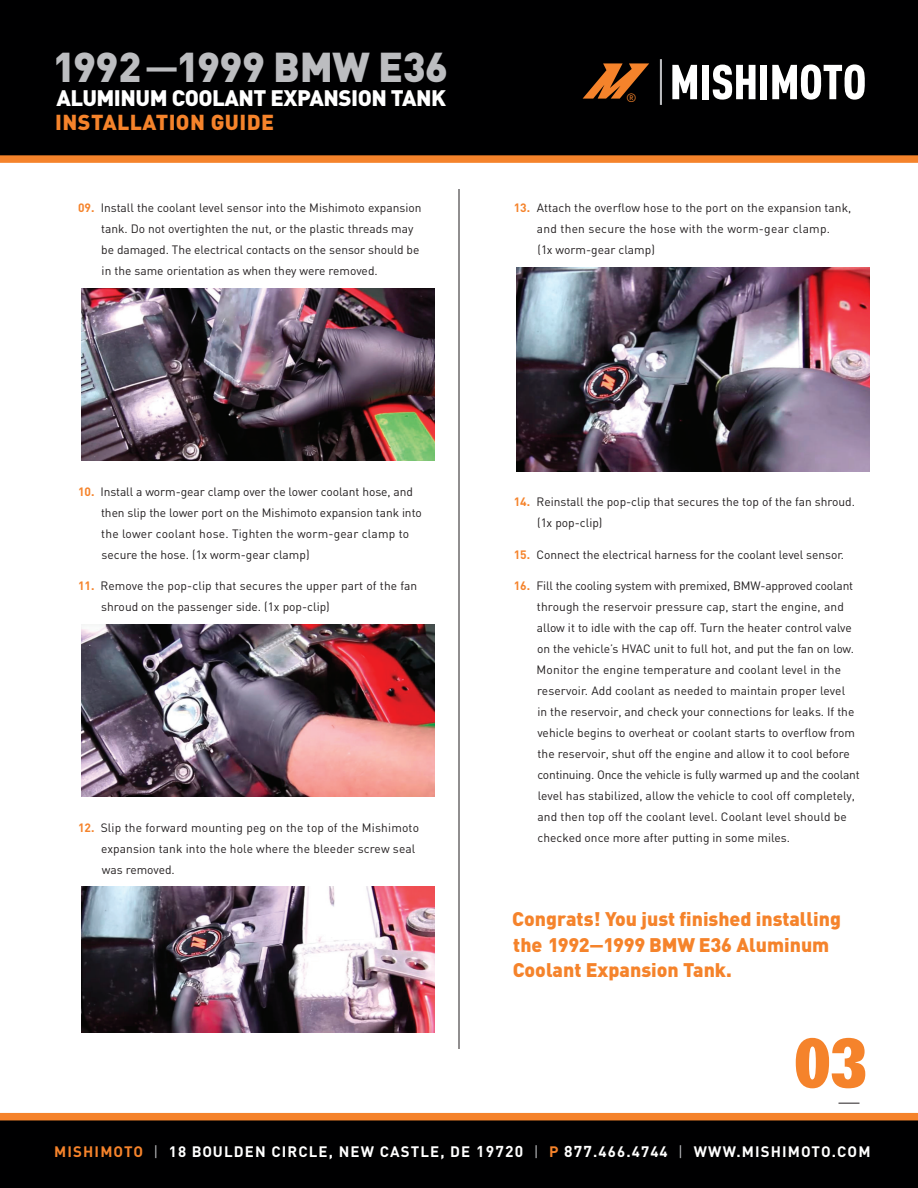
<style>
.page{position:relative;width:918px;height:1188px;background:#fff}
.page>*{position:absolute;margin:0;border:0;box-sizing:border-box;transform-origin:0 0}
.t1{font:72px "URW Egyptienne T Bold Extr Narr";color:#f5832b}
.t2{font:900 41.25px "DIN";letter-spacing:-.01em;color:#bcbdc0}
.t3{font:900 22.2px "DIN";letter-spacing:-.02em;color:#fff}
.t4{font:900 21.45px "DIN";letter-spacing:.02em;color:#f5832b}
.t5{font:900 19.5px/25.5px "DIN";color:#f5832b}
.t6{font:700 15px "DIN";letter-spacing:.075em;color:#fff}
.t7{font:12px/21px "DIN";color:#231f20}
.t8{font:12px "DIN";color:#f5832b}
.s1{font-weight:700;font-size:33px}
.s2{font-weight:700;color:#f5832b}
.s3{font-family:"DIN Cond"}
.s4{color:#f58424}
.s5{font-weight:400;color:#bcbdc0}
.s6{font-size:15.6px}
.s7{color:#f5832b}
</style>
<div class="page">
<div style="left:0;top:0;width:918px;height:163px;background:#000001"></div>
<svg style="left:672px;top:65px;width:25px;height:34px"></svg>
<div style="left:702px;top:65px;width:7px;height:34px;background:#fff"></div>
<svg style="left:713px;top:65px;width:43px;height:35px"></svg>
<div style="left:760px;top:65px;width:7px;height:34px;background:#fff"></div>
<svg style="left:772px;top:64px;width:93px;height:36px"></svg>
<svg style="left:583px;top:63px;width:66px;height:36px"></svg>
<hr style="left:660px;top:59px;width:2px;height:46px;background:#bcbdc0">
<svg style="left:839px;top:1103px;width:21px;height:1px"></svg>
<hr style="left:459px;top:189px;width:1px;height:860px;background:#231f20">
<svg style="left:0;top:1113px;width:918px;height:75px;fill:#000001"></svg>
<img style="left:81px;top:288px;width:353px;height:173px">
<img style="left:81px;top:624px;width:353px;height:173px">
<img style="left:81px;top:887px;width:353px;height:145px">
<img style="left:517px;top:267px;width:353px;height:204px">
<h2 class="t2" style="left:53px;top:39px;width:397px">1992<span class="s1">—</span>1999 BMW E36</h2>
<h3 class="t3" style="left:56px;top:83px;width:391px">ALUMINUM COOLANT EXPANSION TANK</h3>
<h3 class="t4" style="left:55px;top:108px;width:220px">INSTALLATION GUIDE</h3>
<p class="t7" style="left:101px;top:197px;width:322px;text-indent:-23px"><span class="s2">09.</span> Install the coolant level sensor into the Mishimoto expansion tank. Do not overtighten the nut, or the plastic threads may be damaged. The electrical contacts on the sensor should be in the same orientation as when they were removed.</p>
<p class="t8" style="left:626px;top:90px;width:12px">®</p>
<p class="t7" style="left:537px;top:197px;width:316px;text-indent:-23px"><span class="s2">13.</span> Attach the overflow hose to the port on the expansion tank, and then secure the hose with the worm-gear clamp.<br>(1x worm-gear clamp)</p>
<p class="t7" style="left:101px;top:481px;width:322px;text-indent:-23px"><span class="s2">10.</span> Install a worm-gear clamp over the lower coolant hose, and then slip the lower port on the Mishimoto expansion tank into the lower coolant hose. Tighten the worm-gear clamp to secure the hose. (1x worm-gear clamp)</p>
<p class="t7" style="left:101px;top:575px;width:318px;text-indent:-23px"><span class="s2">11.</span> Remove the pop-clip that secures the upper part of the fan shroud on the passenger side. (1x pop-clip)</p>
<p class="t7" style="left:101px;top:817px;width:319px;text-indent:-23px"><span class="s2">12.</span> Slip the forward mounting peg on the top of the Mishimoto expansion tank into the hole where the bleeder screw seal was removed.</p>
<p class="t7" style="left:537px;top:491px;width:319px;text-indent:-24px"><span class="s2">14.</span> Reinstall the pop-clip that secures the top of the fan shroud. (1x pop-clip)</p>
<p class="t7" style="left:514px;top:544px;width:332px"><span class="s2">15.</span> Connect the electrical harness for the coolant level sensor.</p>
<p class="t7" style="left:537px;top:575px;width:325px;text-indent:-23px"><span class="s2">16.</span> Fill the cooling system with premixed, BMW-approved coolant through the reservoir pressure cap, start the engine, and allow it to idle with the cap off. Turn the heater control valve on the vehicle’s HVAC unit to full hot, and put the fan on low.<br>Monitor the engine temperature and coolant level in the reservoir. Add coolant as needed to maintain proper level<br>in the reservoir, and check your connections for leaks. If the vehicle begins to overheat or coolant starts to overflow from the reservoir, shut off the engine and allow it to cool before continuing. Once the vehicle is fully warmed up and the coolant level has stabilized, allow the vehicle to cool off completely, and then top off the coolant level. Coolant level should be checked once more after putting in some miles.</p>
<h3 class="t5" style="left:512px;top:905px;width:330px">Congrats! You just finished installing the 1992<span class="s3">—</span>1999 BMW E36 Aluminum<br>Coolant Expansion Tank.</h3>
<h1 class="t1" style="left:794px;top:1020px;width:74px">03</h1>
<p class="t6" style="left:42px;top:1142px;width:628px"><span class="s4">MISHIMOTO</span> <span class="s5">|</span> 18 BOULDEN CIRCLE, NEW CASTLE, DE <span class="s6">19720</span> <span class="s5">|</span> <span class="s4">P</span> <span class="s6">1</span>.<span class="s6">877</span>.GOMISHI</p>
<p class="t6" style="left:54px;top:1142px;width:818px"><span class="s7">MISHIMOTO</span> <span class="s5">|</span> 18 BOULDEN CIRCLE, NEW CASTLE, DE <span class="s6">19720</span> <span class="s5">|</span> <span class="s7">P</span> <span class="s6">877</span>.466.4744 <span class="s5">|</span> WWW.MISHIMOTO.COM</p>
</div>
